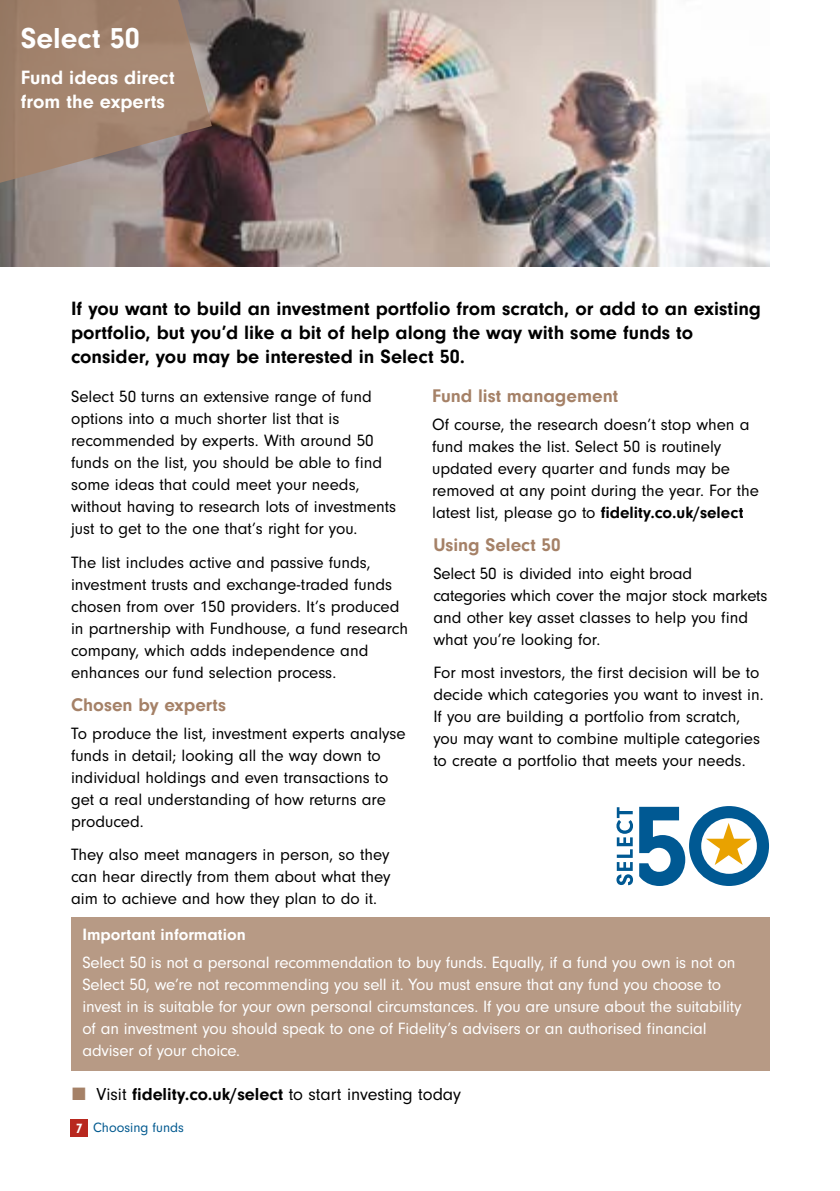
<style>
.page{position:relative;width:840px;height:1191px;background:#fff}
.page>*{position:absolute;margin:0;border:0;box-sizing:border-box;transform-origin:0 0}
.t1{font:700 30px "Neuzeit Gro";color:#fff}
.t2{font:700 20px/24px "Neuzeit Gro";color:#000}
.t3{font:700 20px/24px "Neuzeit Gro";color:#fff}
.t4{font:700 19px "Neuzeit Gro";color:#a58167}
.t5{font:18px "Neuzeit Gro";color:#000}
.t6{font:17px/22px "Neuzeit Gro";color:#000}
.t7{font:17px/22px "Neuzeit Gro";letter-spacing:-.01em;color:#fff}
.t8{font:700 17px "Neuzeit Gro";color:#fff}
.t9{font:14px "Neuzeit Gro";color:#00598f}
.s1{font-weight:700}
.s2{color:#a58167}
.s3{font-weight:700;color:#fff}
</style>
<div class="page">
<img style="left:0;top:0;width:768px;height:266px">
<div style="left:71px;top:1119px;width:17px;height:17px;background:#b8281f"></div>
<svg style="left:0;top:0;width:212px;height:188px;background:#9a7f6e"></svg>
<div style="left:71px;top:917px;width:697px;height:153px;background:#b79a85"></div>
<svg style="left:639px;top:806px;width:129px;height:80px"></svg>
<svg style="left:616px;top:807px;width:16px;height:78px"></svg>
<h1 class="t1" style="left:21px;top:22px;width:120px">Select 50</h1>
<p class="t3" style="left:21px;top:65px;width:155px">Fund ideas direct from the experts</p>
<p class="t2" style="left:71px;top:297px;width:691px">If you want to build an investment portfolio from scratch, or add to an existing portfolio, but you’d like a bit of help along the way with some funds to consider, you may be interested in Select 50.</p>
<p class="t6" style="left:71px;top:386px;width:326px">Select 50 turns an extensive range of fund options into a much shorter list that is recommended by experts. With around 50 funds on the list, you should be able to find some ideas that could meet your needs, without having to research lots of investments just to get to the one that’s right for you.</p>
<p class="t6" style="left:71px;top:551px;width:338px">The list includes active and passive funds, investment trusts and exchange-traded funds chosen from over 150 providers. It’s produced in partnership with Fundhouse, a fund research company, which adds independence and enhances our fund selection process.</p>
<p class="t4" style="left:71px;top:694px;width:156px">Chosen by experts</p>
<p class="t6" style="left:71px;top:722px;width:336px">To produce the list, investment experts analyse funds in detail; looking all the way down to individual holdings and even transactions to get a real understanding of how returns are produced.</p>
<p class="t6" style="left:71px;top:844px;width:321px;text-align:justify">They also meet managers in person, so they can hear directly from them about what they aim to achieve and how they plan to do it.</p>
<p class="t4" style="left:432px;top:385px;width:187px">Fund list management</p>
<p class="t6" style="left:432px;top:414px;width:328px">Of course, the research doesn’t stop when a fund makes the list. Select 50 is routinely updated every quarter and funds may be removed at any point during the year. For the latest list, please go to <span class="s1">fidelity.co.uk/select</span></p>
<p class="t4" style="left:433px;top:534px;width:129px">Using Select 50</p>
<p class="t6" style="left:433px;top:563px;width:335px">Select 50 is divided into eight broad categories which cover the major stock markets and other key asset classes to help you find what you’re looking for.</p>
<p class="t6" style="left:433px;top:662px;width:332px">For most investors, the first decision will be to decide which categories you want to invest in.<br>If you are building a portfolio from scratch, you may want to combine multiple categories to create a portfolio that meets your needs.</p>
<p class="t8" style="left:82px;top:925px;width:165px">Important information</p>
<p class="t7" style="left:82px;top:951px;width:660px">Select 50 is not a personal recommendation to buy funds. Equally, if a fund you own is not on Select 50, we’re not recommending you sell it. You must ensure that any fund you choose to invest in is suitable for your own personal circumstances. If you are unsure about the suitability of an investment you should speak to one of Fidelity’s advisers or an authorised financial adviser of your choice.</p>
<p class="t5" style="left:72px;top:1084px;width:390px"><span class="s2">■</span> Visit <span class="s1">fidelity.co.uk/select</span> to start investing today</p>
<p class="t9" style="left:76px;top:1120px;width:109px"><span class="s3">7</span> Choosing funds</p>
</div>
